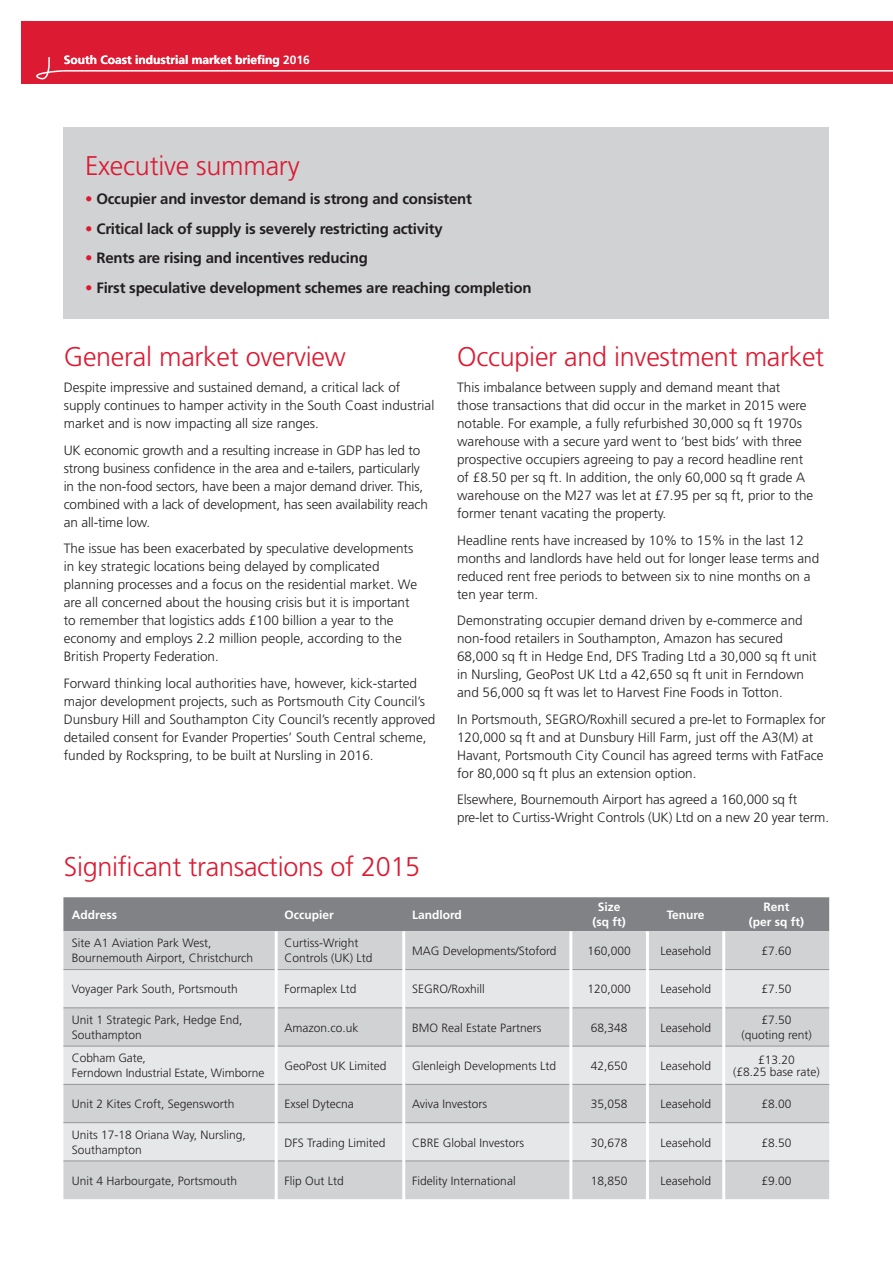
<style>
.page{position:relative;width:893px;height:1263px;background:#fff}
.page>*{position:absolute;margin:0;border:0;box-sizing:border-box;transform-origin:0 0}
.t1{font:300 27px "Frutiger";letter-spacing:-.01em;color:#dc1a32}
.t2{font:700 15px "Frutiger";letter-spacing:-.015em;color:#231f20}
.t3{font:300 13.5px/18px "Frutiger";color:#231f20}
.t4{font:300 12px/15px "Frutiger";color:#231f20}
.t5{font:700 12px/15px "Frutiger";color:#fff;text-align:center}
.s1{color:#dc1a32}
</style>
<div class="page">
<div style="left:63px;top:897px;width:766px;height:34px;background:#808285"></div>
<div style="left:63px;top:931px;width:766px;height:268px;background:#d1d2d4"></div>
<svg style="left:63px;top:970px;width:766px;height:190px;fill:#e6e7e9"></svg>
<hr style="left:63px;top:969px;width:213px;height:1px;background:#939598">
<hr style="left:276px;top:969px;width:128px;height:1px;background:#939598">
<hr style="left:404px;top:969px;width:167px;height:1px;background:#939598">
<hr style="left:571px;top:969px;width:76px;height:1px;background:#939598">
<hr style="left:647px;top:969px;width:77px;height:1px;background:#939598">
<hr style="left:724px;top:969px;width:105px;height:1px;background:#939598">
<hr style="left:63px;top:1007px;width:213px;height:1px;background:#939598">
<hr style="left:276px;top:1007px;width:128px;height:1px;background:#939598">
<hr style="left:404px;top:1007px;width:167px;height:1px;background:#939598">
<hr style="left:571px;top:1007px;width:76px;height:1px;background:#939598">
<hr style="left:647px;top:1007px;width:77px;height:1px;background:#939598">
<hr style="left:724px;top:1007px;width:105px;height:1px;background:#939598">
<hr style="left:63px;top:1046px;width:213px;height:1px;background:#939598">
<hr style="left:276px;top:1046px;width:128px;height:1px;background:#939598">
<hr style="left:404px;top:1046px;width:167px;height:1px;background:#939598">
<hr style="left:571px;top:1046px;width:76px;height:1px;background:#939598">
<hr style="left:647px;top:1046px;width:77px;height:1px;background:#939598">
<hr style="left:724px;top:1046px;width:105px;height:1px;background:#939598">
<hr style="left:63px;top:1084px;width:213px;height:1px;background:#939598">
<hr style="left:276px;top:1084px;width:128px;height:1px;background:#939598">
<hr style="left:404px;top:1084px;width:167px;height:1px;background:#939598">
<hr style="left:571px;top:1084px;width:76px;height:1px;background:#939598">
<hr style="left:647px;top:1084px;width:77px;height:1px;background:#939598">
<hr style="left:724px;top:1084px;width:105px;height:1px;background:#939598">
<hr style="left:63px;top:1160px;width:213px;height:1px;background:#939598">
<hr style="left:276px;top:1160px;width:128px;height:1px;background:#939598">
<hr style="left:404px;top:1160px;width:167px;height:1px;background:#939598">
<hr style="left:571px;top:1160px;width:76px;height:1px;background:#939598">
<hr style="left:647px;top:1160px;width:77px;height:1px;background:#939598">
<hr style="left:724px;top:1160px;width:105px;height:1px;background:#939598">
<hr style="left:63px;top:1122px;width:213px;height:1px;background:#939598">
<hr style="left:276px;top:1122px;width:128px;height:1px;background:#939598">
<hr style="left:404px;top:1122px;width:167px;height:1px;background:#939598">
<hr style="left:571px;top:1122px;width:76px;height:1px;background:#939598">
<hr style="left:647px;top:1122px;width:77px;height:1px;background:#939598">
<hr style="left:724px;top:1122px;width:105px;height:1px;background:#939598">
<div style="left:21px;top:21px;width:872px;height:63px;background:#dc1a32"></div>
<svg style="left:36px;top:57px;width:857px;height:23px"></svg>
<div style="left:64px;top:128px;width:765px;height:191px;background:#d1d2d4"></div>
<hr style="left:275px;top:931px;width:3px;height:285px;background:#fff">
<hr style="left:402px;top:931px;width:3px;height:285px;background:#fff">
<hr style="left:569px;top:931px;width:3px;height:285px;background:#fff">
<hr style="left:646px;top:931px;width:3px;height:285px;background:#fff">
<hr style="left:722px;top:931px;width:3px;height:285px;background:#fff">
<p class="t5" style="left:64px;top:52px;width:248px">South Coast industrial market briefing 2016</p>
<p class="t1" style="left:85px;top:150px;width:216px">Executive summary</p>
<p class="t2" style="left:85px;top:190px;width:388px"><span class="s1">•</span> Occupier and investor demand is strong and consistent</p>
<p class="t2" style="left:85px;top:220px;width:359px"><span class="s1">•</span> Critical lack of supply is severely restricting activity</p>
<p class="t2" style="left:85px;top:249px;width:284px"><span class="s1">•</span> Rents are rising and incentives reducing</p>
<p class="t2" style="left:85px;top:279px;width:448px"><span class="s1">•</span> First speculative development schemes are reaching completion</p>
<p class="t1" style="left:64px;top:341px;width:284px">General market overview</p>
<p class="t3" style="left:64px;top:378px;width:372px">Despite impressive and sustained demand, a critical lack of supply continues to hamper activity in the South Coast industrial market and is now impacting all size ranges.</p>
<p class="t3" style="left:64px;top:441px;width:366px">UK economic growth and a resulting increase in GDP has led to strong business confidence in the area and e-tailers, particularly in the non-food sectors, have been a major demand driver. This, combined with a lack of development, has seen availability reach an all-time low.</p>
<p class="t3" style="left:64px;top:539px;width:355px">The issue has been exacerbated by speculative developments in key strategic locations being delayed by complicated planning processes and a focus on the residential market. We are all concerned about the housing crisis but it is important to remember that logistics adds £100 billion a year to the economy and employs 2.2 million people, according to the British Property Federation.</p>
<p class="t3" style="left:64px;top:674px;width:373px">Forward thinking local authorities have, however, kick-started major development projects, such as Portsmouth City Council’s Dunsbury Hill and Southampton City Council’s recently approved detailed consent for Evander Properties’ South Central scheme, funded by Rockspring, to be built at Nursling in 2016.</p>
<p class="t1" style="left:64px;top:851px;width:358px">Significant transactions of 2015</p>
<p class="t1" style="left:457px;top:341px;width:369px">Occupier and investment market</p>
<p class="t3" style="left:457px;top:378px;width:358px">This imbalance between supply and demand meant that those transactions that did occur in the market in 2015 were notable. For example, a fully refurbished 30,000 sq ft 1970s warehouse with a secure yard went to ‘best bids’ with three prospective occupiers agreeing to pay a record headline rent of £8.50 per sq ft. In addition, the only 60,000 sq ft grade A warehouse on the M27 was let at £7.95 per sq ft, prior to the former tenant vacating the property.</p>
<p class="t3" style="left:457px;top:531px;width:364px">Headline rents have increased by 10% to 15% in the last 12 months and landlords have held out for longer lease terms and reduced rent free periods to between six to nine months on a ten year term.</p>
<p class="t3" style="left:457px;top:611px;width:361px">Demonstrating occupier demand driven by e-commerce and non-food retailers in Southampton, Amazon has secured 68,000 sq ft in Hedge End, DFS Trading Ltd a 30,000 sq ft unit in Nursling, GeoPost UK Ltd a 42,650 sq ft unit in Ferndown and 56,000 sq ft was let to Harvest Fine Foods in Totton.</p>
<p class="t3" style="left:457px;top:710px;width:370px">In Portsmouth, SEGRO/Roxhill secured a pre-let to Formaplex for 120,000 sq ft and at Dunsbury Hill Farm, just off the A3(M) at Havant, Portsmouth City Council has agreed terms with FatFace for 80,000 sq ft plus an extension option.</p>
<p class="t3" style="left:457px;top:790px;width:373px">Elsewhere, Bournemouth Airport has agreed a 160,000 sq ft pre-let to Curtiss-Wright Controls (UK) Ltd on a new 20 year term.</p>
<p class="t5" style="left:72px;top:907px;width:47px">Address</p>
<p class="t5" style="left:285px;top:907px;width:51px">Occupier</p>
<p class="t5" style="left:412px;top:907px;width:51px">Landlord</p>
<p class="t5" style="left:592px;top:900px;width:35px">Size (sq ft)</p>
<p class="t5" style="left:667px;top:907px;width:39px">Tenure</p>
<p class="t5" style="left:749px;top:900px;width:57px">Rent<br>(per sq ft)</p>
<p class="t4" style="left:72px;top:936px;width:183px">Site A1 Aviation Park West,<br>Bournemouth Airport, Christchurch</p>
<p class="t4" style="left:285px;top:936px;width:89px">Curtiss-Wright<br>Controls (UK) Ltd</p>
<p class="t4" style="left:412px;top:943px;width:146px">MAG Developments/Stoford</p>
<p class="t4" style="left:587px;top:943px;width:45px">160,000</p>
<p class="t4" style="left:660px;top:943px;width:52px">Leasehold</p>
<p class="t4" style="left:762px;top:943px;width:32px">£7.60</p>
<p class="t4" style="left:72px;top:982px;width:168px">Voyager Park South, Portsmouth</p>
<p class="t4" style="left:285px;top:982px;width:73px">Formaplex Ltd</p>
<p class="t4" style="left:412px;top:982px;width:74px">SEGRO/Roxhill</p>
<p class="t4" style="left:587px;top:982px;width:45px">120,000</p>
<p class="t4" style="left:660px;top:982px;width:52px">Leasehold</p>
<p class="t4" style="left:762px;top:982px;width:32px">£7.50</p>
<p class="t4" style="left:72px;top:1012px;width:172px">Unit 1 Strategic Park, Hedge End,<br>Southampton</p>
<p class="t4" style="left:285px;top:1020px;width:76px">Amazon.co.uk</p>
<p class="t4" style="left:412px;top:1020px;width:131px">BMO Real Estate Partners</p>
<p class="t4" style="left:591px;top:1020px;width:38px">68,348</p>
<p class="t4" style="left:660px;top:1020px;width:52px">Leasehold</p>
<p class="t4" style="left:762px;top:1012px;width:32px">£7.50</p>
<p class="t4" style="left:741px;top:1027px;width:72px">(quoting rent)</p>
<p class="t4" style="left:72px;top:1051px;width:194px">Cobham Gate,<br>Ferndown Industrial Estate, Wimborne</p>
<p class="t4" style="left:285px;top:1058px;width:104px">GeoPost UK Limited</p>
<p class="t4" style="left:412px;top:1058px;width:146px">Glenleigh Developments Ltd</p>
<p class="t4" style="left:591px;top:1058px;width:38px">42,650</p>
<p class="t4" style="left:660px;top:1058px;width:52px">Leasehold</p>
<p class="t4" style="left:758px;top:1052px;width:38px">£13.20</p>
<p class="t4" style="left:733px;top:1064px;width:88px">(£8.25 base rate)</p>
<p class="t4" style="left:72px;top:1096px;width:164px">Unit 2 Kites Croft, Segensworth</p>
<p class="t4" style="left:285px;top:1096px;width:71px">Exsel Dytecna</p>
<p class="t4" style="left:412px;top:1096px;width:77px">Aviva Investors</p>
<p class="t4" style="left:591px;top:1096px;width:38px">35,058</p>
<p class="t4" style="left:660px;top:1096px;width:52px">Leasehold</p>
<p class="t4" style="left:762px;top:1096px;width:32px">£8.00</p>
<p class="t4" style="left:72px;top:1127px;width:175px">Units 17-18 Oriana Way, Nursling,<br>Southampton</p>
<p class="t4" style="left:285px;top:1135px;width:102px">DFS Trading Limited</p>
<p class="t4" style="left:412px;top:1135px;width:114px">CBRE Global Investors</p>
<p class="t4" style="left:591px;top:1135px;width:38px">30,678</p>
<p class="t4" style="left:660px;top:1135px;width:52px">Leasehold</p>
<p class="t4" style="left:762px;top:1135px;width:32px">£8.50</p>
<p class="t4" style="left:72px;top:1173px;width:167px">Unit 4 Harbourgate, Portsmouth</p>
<p class="t4" style="left:285px;top:1173px;width:61px">Flip Out Ltd</p>
<p class="t4" style="left:412px;top:1173px;width:105px">Fidelity International</p>
<p class="t4" style="left:591px;top:1173px;width:38px">18,850</p>
<p class="t4" style="left:660px;top:1173px;width:52px">Leasehold</p>
<p class="t4" style="left:762px;top:1173px;width:32px">£9.00</p>
</div>
